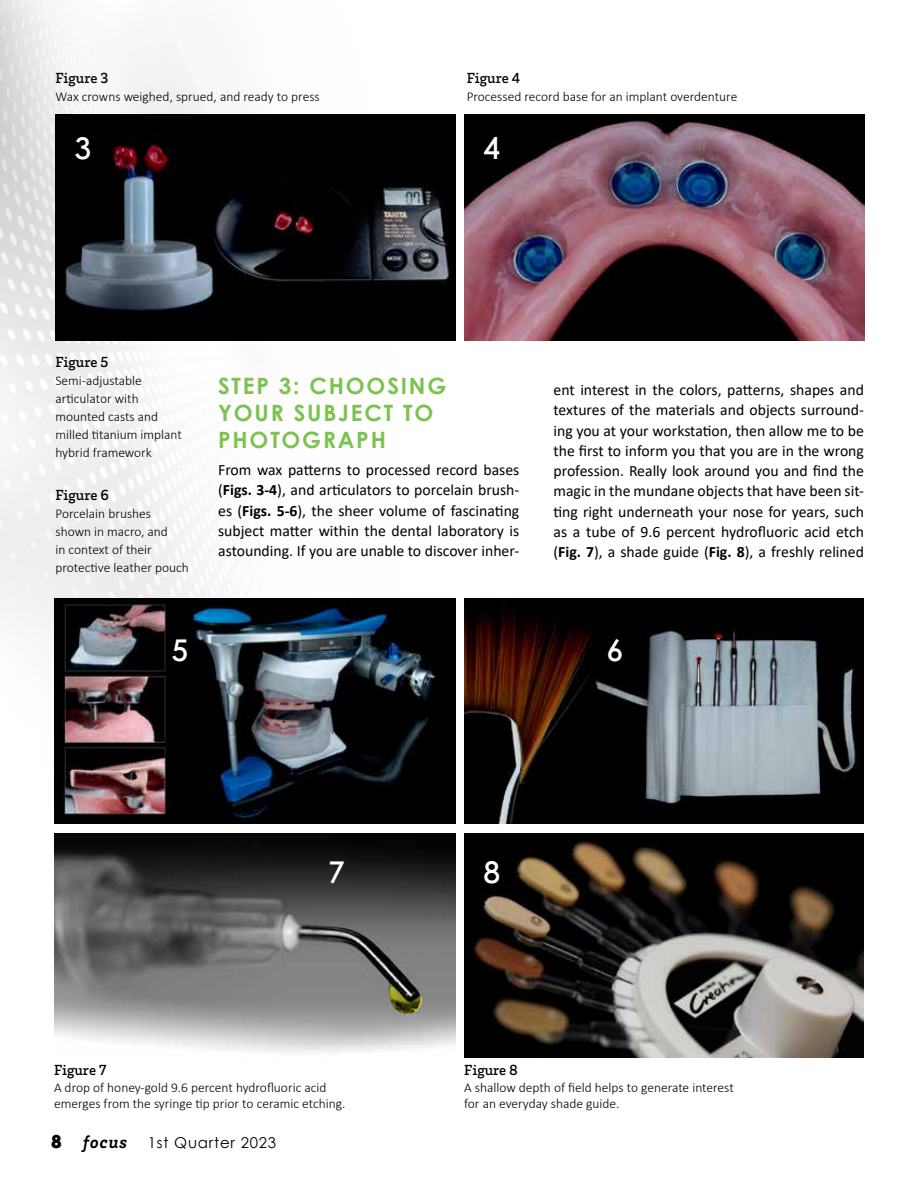
<style>
.page{position:relative;width:918px;height:1188px;background:#fff}
.page>*{position:absolute;margin:0;border:0;box-sizing:border-box;transform-origin:0 0}
.t1{font:600 30px "Century Gothic";color:#fff}
.t2{font:700 22.5px/27px "Century Gothic";letter-spacing:.08em;color:#7cc24f}
.t3{font:italic 700 18px "Brix Slab";letter-spacing:.05em;color:#000}
.t4{font:15.75px/20.2px "Calibri";color:#000;text-align:justify}
.t5{font:500 15px "Brix Slab";color:#000}
.t6{font:15px "Century Gothic";letter-spacing:.05em;color:#000}
.t7{font:300 13.5px/18px "Calibri";color:#000}
.s1{font-weight:700}
.s2{font-family:"Century Gothic";font-weight:900;font-style:normal}
</style>
<div class="page">
<img style="left:0;top:0;width:414px;height:824px">
<img style="left:56px;top:115px;width:400px;height:225px">
<img style="left:464px;top:115px;width:401px;height:225px">
<img style="left:54px;top:598px;width:402px;height:225px">
<img style="left:464px;top:598px;width:400px;height:225px">
<img style="left:54px;top:833px;width:402px;height:220px">
<img style="left:464px;top:833px;width:400px;height:225px">
<p class="t5" style="left:56px;top:68px;width:55px">Figure 3</p>
<p class="t7" style="left:56px;top:87px;width:266px">Wax crowns weighed, sprued, and ready to press</p>
<p class="t5" style="left:467px;top:68px;width:55px">Figure 4</p>
<p class="t7" style="left:467px;top:87px;width:272px">Processed record base for an implant overdenture</p>
<h1 class="t1" style="left:75px;top:129px;width:18px">3</h1>
<h1 class="t1" style="left:483px;top:129px;width:18px">4</h1>
<p class="t5" style="left:56px;top:352px;width:55px">Figure 5</p>
<p class="t7" style="left:56px;top:372px;width:128px">Semi-adjustable articulator with mounted casts and milled titanium implant hybrid framework</p>
<p class="t5" style="left:56px;top:485px;width:55px">Figure 6</p>
<p class="t7" style="left:56px;top:504px;width:135px">Porcelain brushes shown in macro, and<br>in context of their protective leather pouch</p>
<h2 class="t2" style="left:218px;top:371px;width:230px">STEP 3: CHOOSING<br>YOUR SUBJECT TO<br>PHOTOGRAPH</h2>
<p class="t4" style="left:218px;top:459px;width:303px">From wax patterns to processed record bases (<span class="s1">Figs. 3-4</span>), and articulators to porcelain brush&shy;es (<span class="s1">Figs. 5-6</span>), the sheer volume of fascinating subject matter within the dental laboratory is astounding. If you are unable to discover inher-</p>
<p class="t4" style="left:554px;top:379px;width:312px">ent interest in the colors, patterns, shapes and textures of the materials and objects surround&shy;ing you at your workstation, then allow me to be the first to inform you that you are in the wrong profession. Really look around you and find the magic in the mundane objects that have been sit&shy;ting right underneath your nose for years, such as a tube of 9.6 percent hydrofluoric acid etch (<span class="s1">Fig. 7</span>), a shade guide (<span class="s1">Fig. 8</span>), a freshly relined</p>
<h1 class="t1" style="left:171px;top:630px;width:18px">5</h1>
<h1 class="t1" style="left:606px;top:630px;width:18px">6</h1>
<h1 class="t1" style="left:328px;top:853px;width:18px">7</h1>
<h1 class="t1" style="left:483px;top:853px;width:18px">8</h1>
<p class="t5" style="left:54px;top:1060px;width:54px">Figure 7</p>
<p class="t7" style="left:54px;top:1079px;width:293px;line-height:16.5px">A drop of honey-gold 9.6 percent hydrofluoric acid emerges from the syringe tip prior to ceramic etching.</p>
<p class="t3" style="left:51px;top:1129px;width:78px"><span class="s2">8</span> focus</p>
<p class="t6" style="left:148px;top:1132px;width:130px">1st Quarter 2023</p>
<p class="t5" style="left:464px;top:1060px;width:55px">Figure 8</p>
<p class="t7" style="left:464px;top:1079px;width:271px;line-height:16.5px">A shallow depth of field helps to generate interest for an everyday shade guide.</p>
</div>
